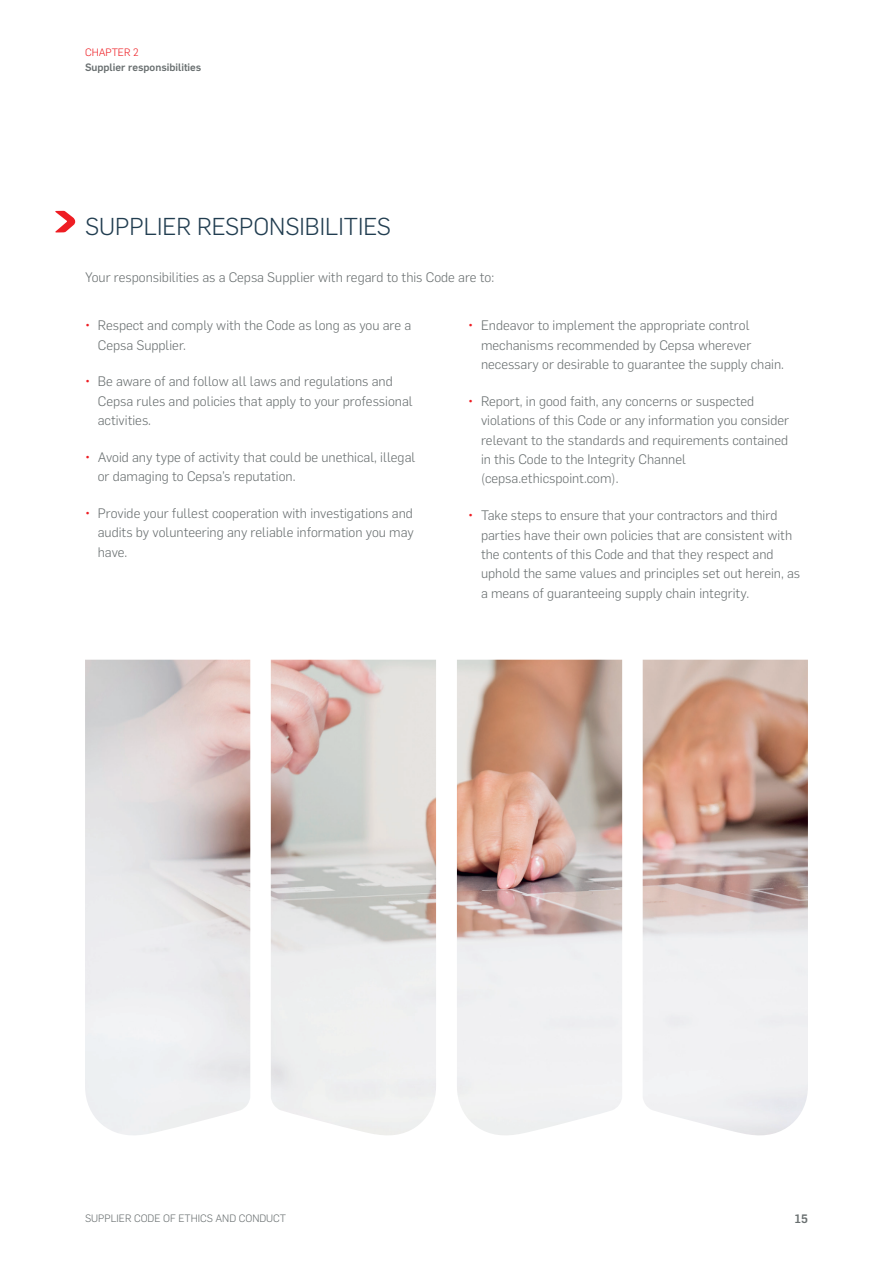
<style>
.page{position:relative;width:893px;height:1263px;background:#fff}
.page>*{position:absolute;margin:0;border:0;box-sizing:border-box;transform-origin:0 0}
.t1{font:300 24px "Flama";color:#213d50}
.t2{font:300 13.5px/19.5px "Flama";color:#696f70}
.t3{font:500 12px "Flama";color:#696f70}
.t4{font:300 10.5px "Flama";color:#696f70}
.t5{font:500 10.5px "Flama";color:#696f70}
.t6{font:300 10.5px "Flama";color:#ee1d23}
.s1{color:#ee1d23}
</style>
<div class="page">
<svg style="left:55px;top:211px;width:21px;height:21px"></svg>
<img style="left:85px;top:660px;width:165px;height:475px">
<img style="left:457px;top:660px;width:165px;height:475px">
<img style="left:271px;top:660px;width:165px;height:475px">
<img style="left:643px;top:660px;width:165px;height:476px">
<p class="t6" style="left:85px;top:45px;width:55px">CHAPTER 2</p>
<p class="t5" style="left:85px;top:59px;width:118px">Supplier responsibilities</p>
<h1 class="t1" style="left:85px;top:211px;width:307px">SUPPLIER RESPONSIBILITIES</h1>
<p class="t2" style="left:85px;top:267px;width:411px">Your responsibilities as a Cepsa Supplier with regard to this Code are to:</p>
<p class="t2" style="left:98px;top:315px;width:315px;text-indent:-13px"><span class="s1">•</span> Respect and comply with the Code as long as you are a<br>Cepsa Supplier.</p>
<p class="t2" style="left:98px;top:371px;width:316px;text-indent:-13px"><span class="s1">•</span> Be aware of and follow all laws and regulations and<br>Cepsa rules and policies that apply to your professional activities.</p>
<p class="t2" style="left:98px;top:446px;width:319px;text-indent:-13px"><span class="s1">•</span> Avoid any type of activity that could be unethical, illegal or damaging to Cepsa’s reputation.</p>
<p class="t2" style="left:98px;top:502px;width:318px;text-align:justify;text-indent:-13px"><span class="s1">•</span> Provide your fullest cooperation with investigations and audits by volunteering any reliable information you may have.</p>
<p class="t2" style="left:481px;top:315px;width:304px;text-indent:-13px"><span class="s1">•</span> Endeavor to implement the appropriate control mechanisms recommended by Cepsa wherever necessary or desirable to guarantee the supply chain.</p>
<p class="t2" style="left:481px;top:390px;width:310px;text-indent:-13px"><span class="s1">•</span> Report, in good faith, any concerns or suspected violations of this Code or any information you consider relevant to the standards and requirements contained in this Code to the Integrity Channel (cepsa.ethicspoint.com).</p>
<p class="t2" style="left:481px;top:505px;width:321px;text-indent:-13px"><span class="s1">•</span> Take steps to ensure that your contractors and third parties have their own policies that are consistent with the contents of this Code and that they respect and uphold the same values and principles set out herein, as a means of guaranteeing supply chain integrity.</p>
<p class="t4" style="left:85px;top:1211px;width:202px">SUPPLIER CODE OF ETHICS AND CONDUCT</p>
<p class="t3" style="left:795px;top:1210px;width:15px">15</p>
</div>
